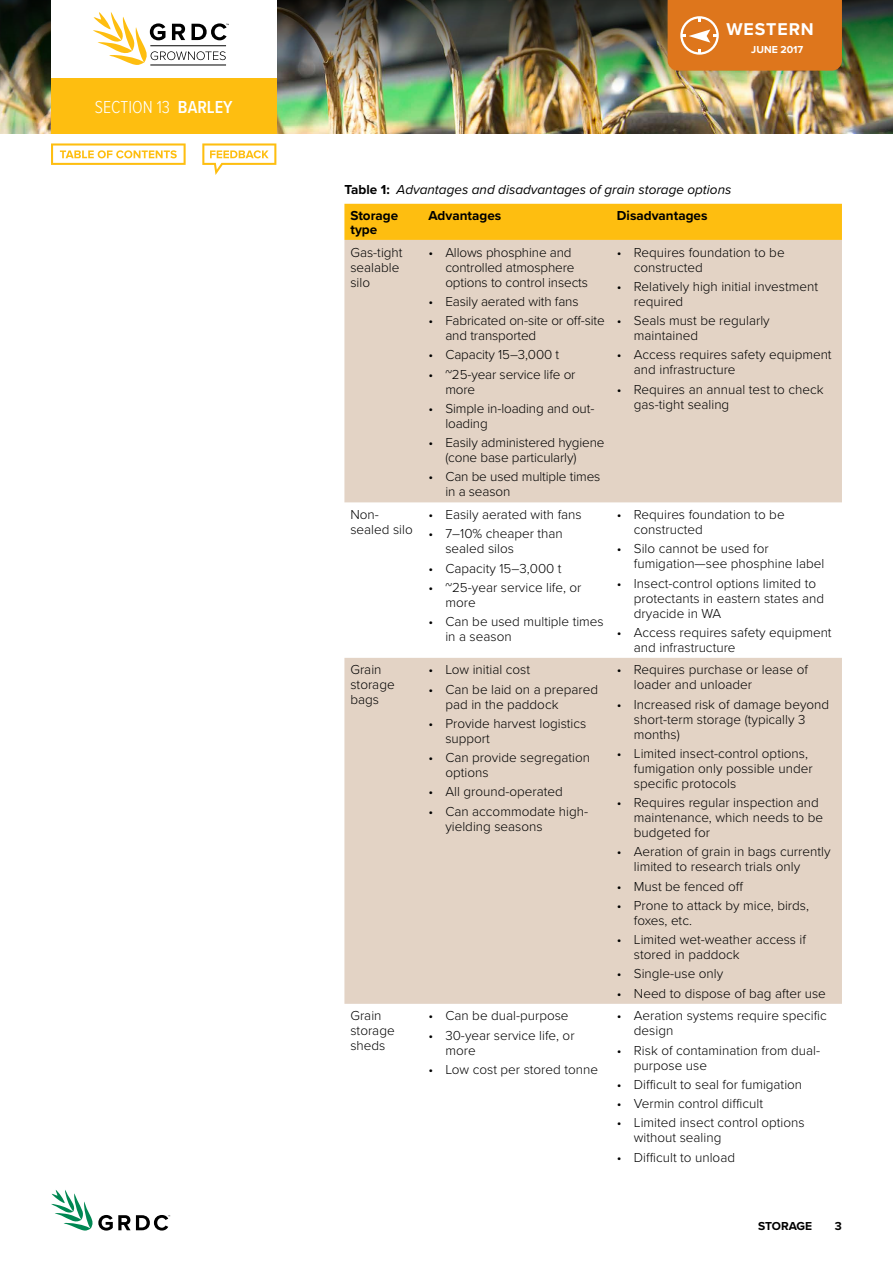
<style>
.page{position:relative;width:893px;height:1263px;background:#fff}
.page>*{position:absolute;margin:0;border:0;box-sizing:border-box;transform-origin:0 0}
.t1{font:300 18px "Proxima Nova Cond";color:#fff}
.t2{font:700 17.7px "Proxima Nova";letter-spacing:.05em;color:#fff}
.t3{font:300 13.5px/15px "Proxima Nova";color:#000}
.t4{font:italic 13.5px/26.8px "Proxima Nova";color:#000}
.t5{font:700 13.5px "Proxima Nova";color:#000}
.t6{font:700 12px "Proxima Nova";color:#000}
.t7{font:700 10.5px "Proxima Nova";color:#fff}
.s1{font-weight:600}
.s2{font-weight:700;font-style:normal}
</style>
<div class="page">
<img style="left:0;top:117px;width:893px;height:16px">
<img style="left:0;top:0;width:893px;height:117px">
<svg style="left:51px;top:1190px;width:119px;height:41px"></svg>
<div style="left:51px;top:0;width:225px;height:81px;background:#fff"></div>
<div style="left:51px;top:78px;width:225px;height:55px;background:#febe10"></div>
<div style="left:668px;top:0;width:174px;height:71px;background:#de761c"></div>
<hr style="left:150px;top:65px;width:76px;height:1px;background:#000">
<svg style="left:93px;top:12px;width:136px;height:53px"></svg>
<div style="left:344px;top:204px;width:498px;height:36px;background:#febe10"></div>
<svg style="left:344px;top:240px;width:498px;height:764px;fill:#e3d3c5"></svg>
<svg style="left:51px;top:143px;width:135px;height:22px"></svg>
<svg style="left:202px;top:143px;width:74px;height:32px"></svg>
<h1 class="t1" style="left:95px;top:94px;width:94px">SECTION 13 <span class="s1">BARLEY</span></h1>
<h2 class="t2" style="left:726px;top:19px;width:89px">WESTERN</h2>
<p class="t7" style="left:751px;top:41px;width:13px">June</p>
<p class="t7" style="left:780px;top:41px;width:24px">2017</p>
<p class="t4" style="left:350px;top:175px;width:382px;text-indent:-6px"><span class="s2">Table 1:</span> Advantages and disadvantages of grain storage options<br><span class="s2">Storage</span></p>
<p class="t5" style="left:350px;top:219px;width:28px">type</p>
<p class="t5" style="left:428px;top:206px;width:74px">Advantages</p>
<p class="t5" style="left:617px;top:206px;width:92px">Disadvantages</p>
<p class="t3" style="left:350px;top:244px;width:54px">Gas-tight sealable silo</p>
<p class="t3" style="left:445px;top:244px;width:144px;text-indent:-17px">• Allows phosphine and controlled atmosphere options to control insects</p>
<p class="t3" style="left:428px;top:293px;width:152px">• Easily aerated with fans</p>
<p class="t3" style="left:445px;top:312px;width:161px;text-indent:-17px">• Fabricated on-site or off-site and transported</p>
<p class="t3" style="left:428px;top:347px;width:132px">• Capacity 15–3,000 t</p>
<p class="t3" style="left:445px;top:366px;width:132px;text-indent:-17px">• ~25-year service life or more</p>
<p class="t3" style="left:445px;top:400px;width:150px;text-indent:-17px">• Simple in-loading and out&shy;loading</p>
<p class="t3" style="left:445px;top:434px;width:161px;text-indent:-17px">• Easily administered hygiene (cone base particularly)</p>
<p class="t3" style="left:445px;top:469px;width:156px;text-indent:-17px">• Can be used multiple times in a season</p>
<p class="t3" style="left:350px;top:506px;width:64px">Non&shy;sealed silo</p>
<p class="t3" style="left:428px;top:506px;width:155px">• Easily aerated with fans</p>
<p class="t3" style="left:445px;top:526px;width:119px;text-indent:-17px">• 7–10% cheaper than sealed silos</p>
<p class="t3" style="left:428px;top:560px;width:135px">• Capacity 15–3,000 t</p>
<p class="t3" style="left:445px;top:579px;width:138px;text-indent:-17px">• ~25-year service life, or more</p>
<p class="t3" style="left:445px;top:613px;width:160px;text-indent:-17px">• Can be used multiple times in a season</p>
<p class="t3" style="left:350px;top:662px;width:46px">Grain storage bags</p>
<p class="t3" style="left:428px;top:662px;width:103px">• Low initial cost</p>
<p class="t3" style="left:445px;top:681px;width:154px;text-indent:-17px">• Can be laid on a prepared pad in the paddock</p>
<p class="t3" style="left:445px;top:715px;width:142px;text-indent:-17px">• Provide harvest logistics support</p>
<p class="t3" style="left:445px;top:749px;width:146px;text-indent:-17px">• Can provide segregation options</p>
<p class="t3" style="left:428px;top:784px;width:136px">• All ground-operated</p>
<p class="t3" style="left:445px;top:803px;width:144px;text-indent:-17px">• Can accommodate high&shy;yielding seasons</p>
<p class="t3" style="left:350px;top:1008px;width:46px">Grain storage sheds</p>
<p class="t3" style="left:428px;top:1008px;width:142px">• Can be dual-purpose</p>
<p class="t3" style="left:445px;top:1027px;width:131px;text-indent:-17px">• 30-year service life, or more</p>
<p class="t3" style="left:428px;top:1061px;width:171px">• Low cost per stored tonne</p>
<p class="t3" style="left:634px;top:244px;width:152px;text-indent:-17px">• Requires foundation to be constructed</p>
<p class="t3" style="left:634px;top:278px;width:186px;text-indent:-17px">• Relatively high initial investment required</p>
<p class="t3" style="left:634px;top:312px;width:137px;text-indent:-17px">• Seals must be regularly maintained</p>
<p class="t3" style="left:634px;top:347px;width:199px;text-indent:-17px">• Access requires safety equipment and infrastructure</p>
<p class="t3" style="left:634px;top:381px;width:191px;text-indent:-17px">• Requires an annual test to check gas-tight sealing</p>
<p class="t3" style="left:634px;top:506px;width:152px;text-indent:-17px">• Requires foundation to be constructed</p>
<p class="t3" style="left:634px;top:540px;width:192px;text-indent:-17px">• Silo cannot be used for fumigation—see phosphine label</p>
<p class="t3" style="left:634px;top:575px;width:192px;text-indent:-17px">• Insect-control options limited to protectants in eastern states and dryacide in WA</p>
<p class="t3" style="left:634px;top:624px;width:199px;text-indent:-17px">• Access requires safety equipment and infrastructure</p>
<p class="t3" style="left:634px;top:662px;width:176px;text-indent:-17px">• Requires purchase or lease of loader and unloader</p>
<p class="t3" style="left:634px;top:696px;width:197px;text-indent:-17px">• Increased risk of damage beyond short-term storage (typically 3 months)</p>
<p class="t3" style="left:634px;top:745px;width:180px;text-indent:-17px">• Limited insect-control options, fumigation only possible under specific protocols</p>
<p class="t3" style="left:634px;top:794px;width:191px;text-indent:-17px">• Requires regular inspection and maintenance, which needs to be budgeted for</p>
<p class="t3" style="left:634px;top:844px;width:198px;text-indent:-17px">• Aeration of grain in bags currently limited to research trials only</p>
<p class="t3" style="left:617px;top:878px;width:128px">• Must be fenced off</p>
<p class="t3" style="left:634px;top:897px;width:177px;text-indent:-17px">• Prone to attack by mice, birds, foxes, etc.</p>
<p class="t3" style="left:634px;top:931px;width:174px;text-indent:-17px">• Limited wet-weather access if stored in paddock</p>
<p class="t3" style="left:617px;top:966px;width:108px">• Single-use only</p>
<p class="t3" style="left:617px;top:985px;width:211px">• Need to dispose of bag after use</p>
<p class="t3" style="left:634px;top:1008px;width:194px;text-indent:-17px">• Aeration systems require specific design</p>
<p class="t3" style="left:634px;top:1042px;width:188px;text-indent:-17px">• Risk of contamination from dual&shy;purpose use</p>
<p class="t3" style="left:617px;top:1076px;width:187px">• Difficult to seal for fumigation</p>
<p class="t3" style="left:617px;top:1095px;width:148px">• Vermin control difficult</p>
<p class="t3" style="left:634px;top:1115px;width:172px;text-indent:-17px">• Limited insect control options without sealing</p>
<p class="t3" style="left:617px;top:1149px;width:120px">• Difficult to unload</p>
<p class="t6" style="left:765px;top:1217px;width:47px">torage</p>
<p class="t6" style="left:835px;top:1217px;width:9px">3</p>
</div>
